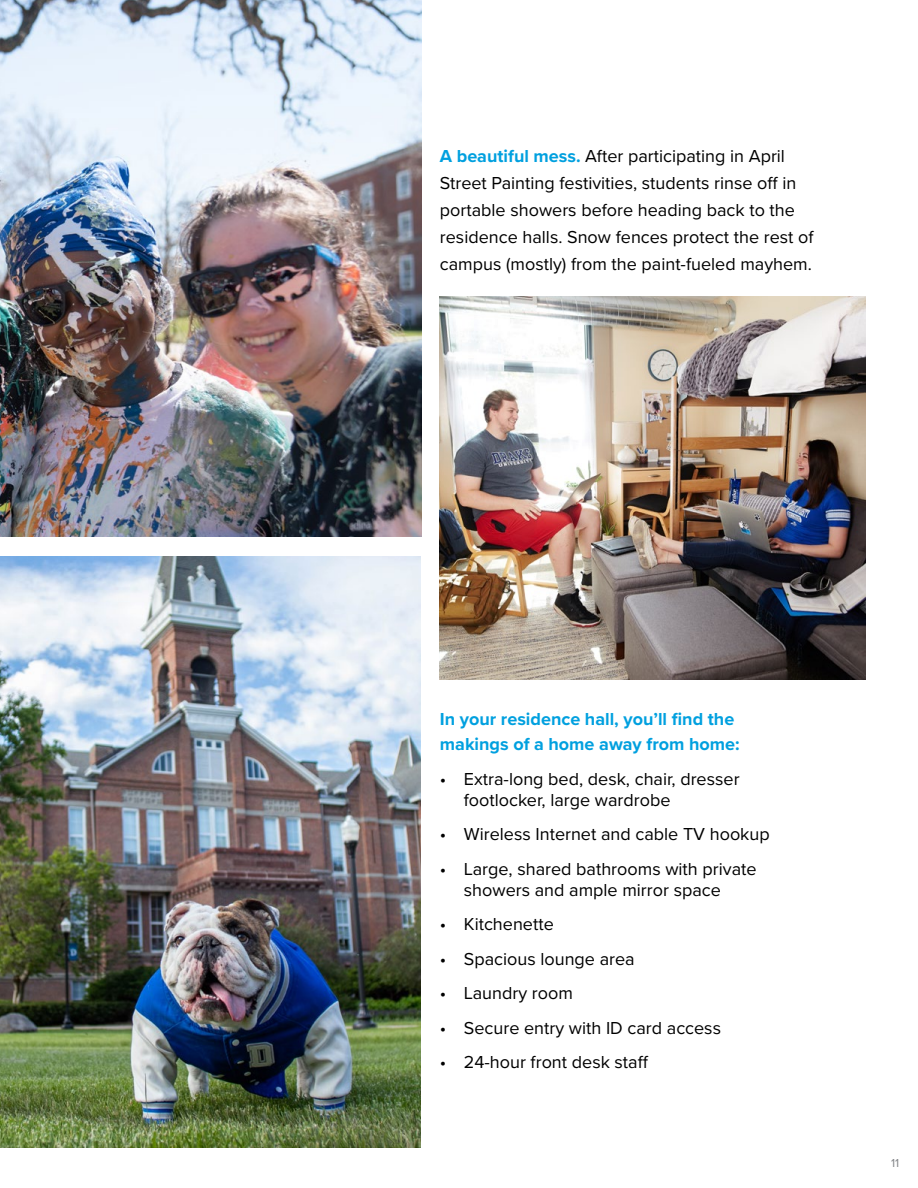
<style>
.page{position:relative;width:918px;height:1188px;background:#fff}
.page>*{position:absolute;margin:0;border:0;box-sizing:border-box;transform-origin:0 0}
.t1{font:18px/27px "Proxima Nova";color:#000}
.t2{font:700 18px/25.5px "Proxima Nova";color:#00a0df}
.t3{font:12px "Proxima Nova";color:#808285}
.s1{font-weight:700;color:#00a0df}
</style>
<div class="page">
<img style="left:0;top:0;width:421px;height:537px">
<img style="left:440px;top:297px;width:425px;height:382px">
<img style="left:0;top:556px;width:421px;height:592px">
<p class="t1" style="left:440px;top:142px;width:375px"><span class="s1">A beautiful mess.</span> After participating in April Street Painting festivities, students rinse off in portable showers before heading back to the residence halls. Snow fences protect the rest of campus (mostly) from the paint-fueled mayhem.</p>
<p class="t2" style="left:440px;top:706px;width:301px">In your residence hall, you’ll find the makings of a home away from home:</p>
<p class="t1" style="left:464px;top:768px;width:277px;line-height:21px;text-indent:-24px">• Extra-long bed, desk, chair, dresser footlocker, large wardrobe</p>
<p class="t1" style="left:440px;top:820px;width:331px">• Wireless Internet and cable TV hookup</p>
<p class="t1" style="left:464px;top:858px;width:294px;line-height:21px;text-indent:-24px">• Large, shared bathrooms with private showers and ample mirror space</p>
<p class="t1" style="left:440px;top:910px;width:115px">• Kitchenette</p>
<p class="t1" style="left:440px;top:945px;width:196px">• Spacious lounge area</p>
<p class="t1" style="left:440px;top:979px;width:135px">• Laundry room</p>
<p class="t1" style="left:440px;top:1014px;width:283px">• Secure entry with ID card access</p>
<p class="t1" style="left:440px;top:1048px;width:210px">• 24-hour front desk staff</p>
<p class="t3" style="left:891px;top:1154px;width:10px">11</p>
</div>
